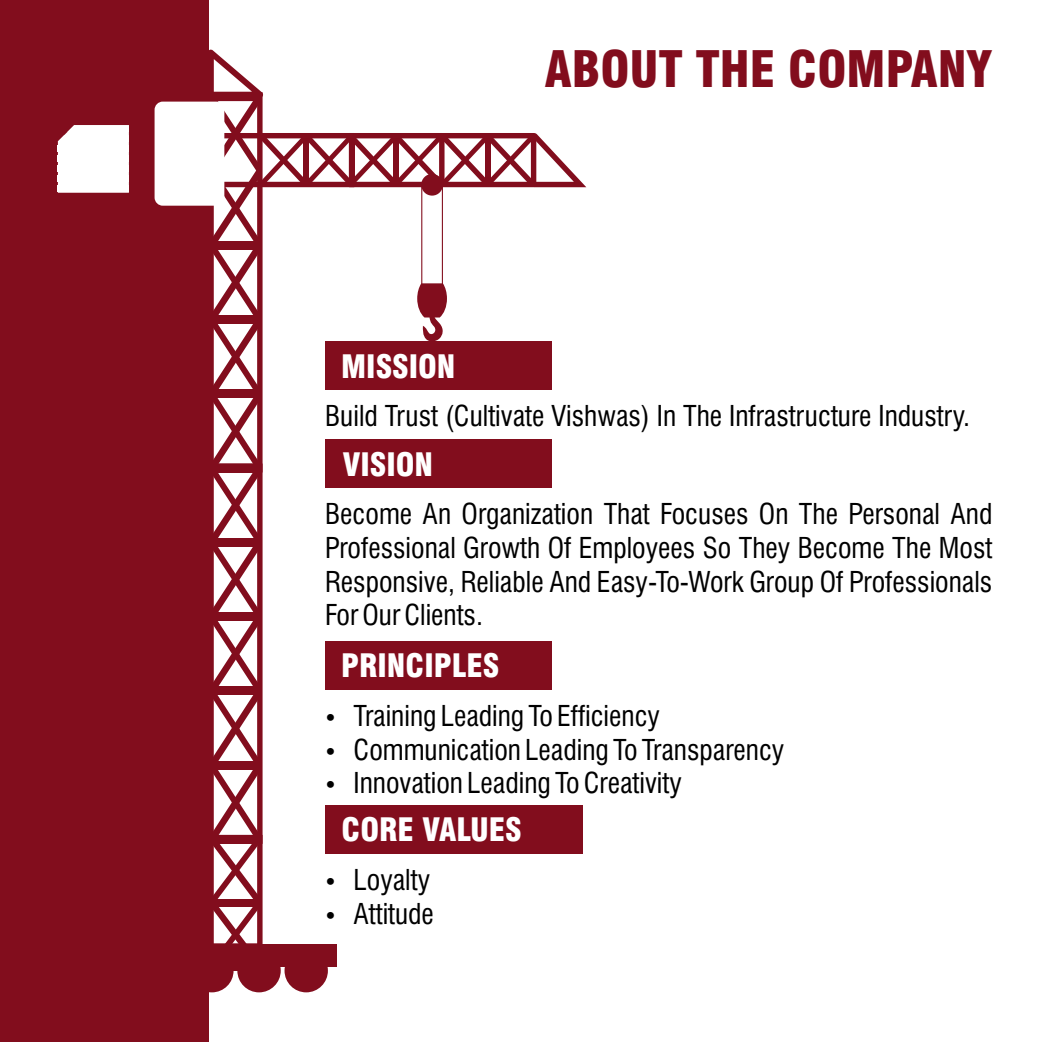
<style>
.page{position:relative;width:1042px;height:1042px;background:#fff}
.page>*{position:absolute;margin:0;border:0;box-sizing:border-box;transform-origin:0 0}
.t1{font:900 condensed 49px "Swiss 721 BT";color:#820d1d}
.t2{font:900 condensed 31.5px "Swiss 721 BT";color:#fff}
.t3{font:condensed 28px/33.6px "Swiss 721 BT";color:#000;text-align:justify}
</style>
<div class="page">
<div style="left:0;top:0;width:208px;height:1042px;background:#820d1d"></div>
<svg style="left:58px;top:49px;width:528px;height:943px"></svg>
<div style="left:325px;top:341px;width:226px;height:49px;background:#820d1d"></div>
<div style="left:325px;top:439px;width:226px;height:49px;background:#820d1d"></div>
<div style="left:325px;top:641px;width:226px;height:48px;background:#820d1d"></div>
<div style="left:325px;top:805px;width:258px;height:49px;background:#820d1d"></div>
<h1 class="t1" style="left:545px;top:50px;width:449px">ABOUT THE COMPANY</h1>
<p class="t2" style="left:341px;top:354px;width:116px">MISSION</p>
<p class="t3" style="left:325px;top:402px;width:646px">Build Trust (Cultivate Vishwas) In The Infrastructure Industry.</p>
<p class="t2" style="left:343px;top:452px;width:92px">VISION</p>
<p class="t3" style="left:325px;top:500px;width:669px">Become An Organization That Focuses On The Personal And Professional Growth Of Employees So They Become The Most Responsive, Reliable And Easy-To-Work Group Of Professionals For Our Clients.</p>
<p class="t2" style="left:341px;top:653px;width:160px">PRINCIPLES</p>
<p class="t3" style="left:325px;top:702px;width:336px">• Training Leading To Efficiency</p>
<p class="t3" style="left:325px;top:735px;width:461px">• Communication Leading To Transparency</p>
<p class="t3" style="left:325px;top:769px;width:358px">• Innovation Leading To Creativity</p>
<p class="t2" style="left:342px;top:817px;width:182px">CORE VALUES</p>
<p class="t3" style="left:325px;top:866px;width:106px">• Loyalty</p>
<p class="t3" style="left:325px;top:900px;width:110px">• Attitude</p>
</div>
